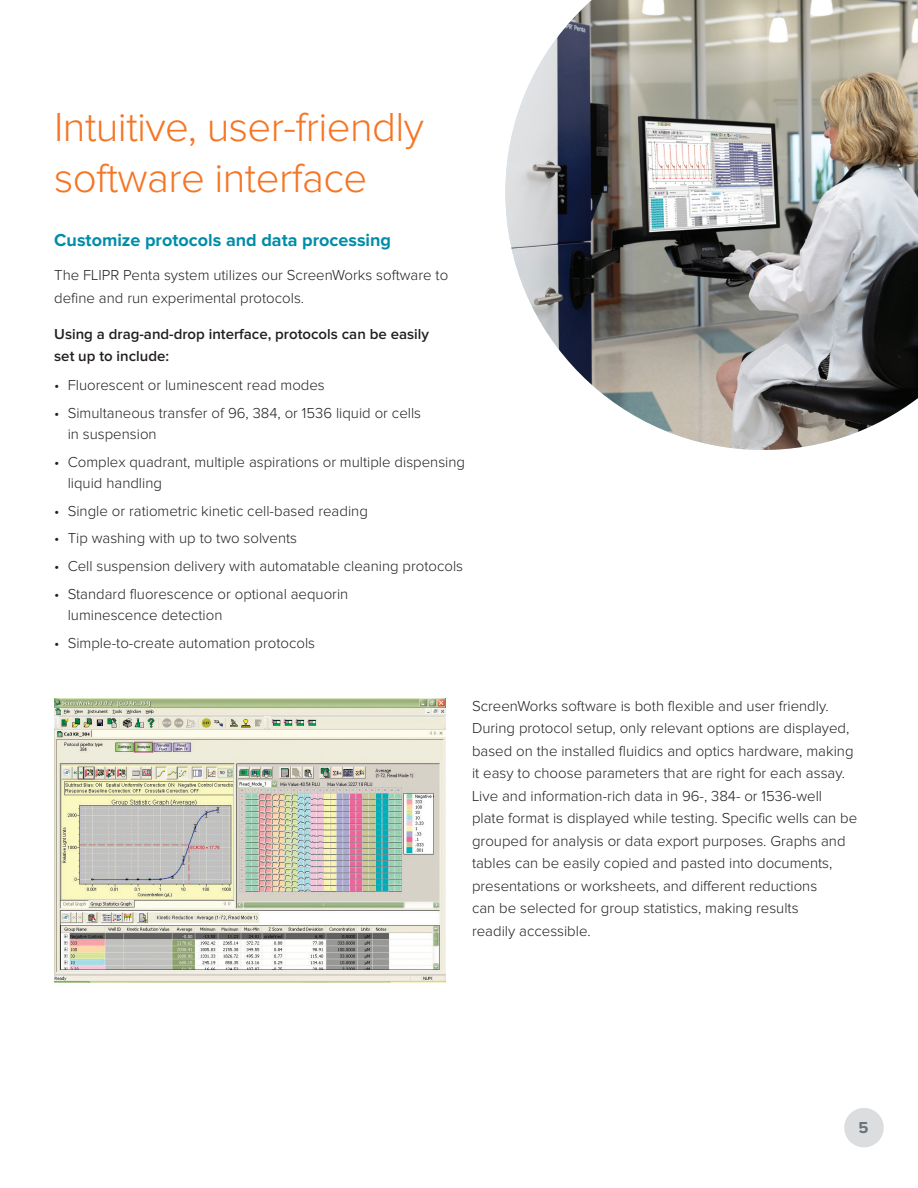
<style>
.page{position:relative;width:918px;height:1188px;background:#fff}
.page>*{position:absolute;margin:0;border:0;box-sizing:border-box;transform-origin:0 0}
.t1{font:300 42px/50.4px "Proxima Nova";letter-spacing:-.015em;color:#f57523}
.t2{font:700 18px "Proxima Nova";color:#008da8}
.t3{font:700 16.5px "Proxima Nova";color:#6a747b}
.t4{font:300 15px/22.5px "Proxima Nova";color:#231f20}
.t5{font:600 15px/22.5px "Proxima Nova";color:#231f20}
</style>
<div class="page">
<svg style="left:844px;top:1108px;width:40px;height:40px"></svg>
<img style="left:505px;top:0;width:413px;height:450px">
<img style="left:54px;top:699px;width:392px;height:283px">
<p class="t1" style="left:54px;top:102px;width:371px">Intuitive, user-friendly software interface</p>
<p class="t2" style="left:54px;top:229px;width:338px">Customize protocols and data processing</p>
<p class="t4" style="left:54px;top:264px;width:396px">The FLIPR Penta system utilizes our ScreenWorks software to define and run experimental protocols.</p>
<p class="t5" style="left:54px;top:322px;width:376px">Using a drag-and-drop interface, protocols can be easily set up to include:</p>
<p class="t4" style="left:54px;top:374px;width:272px">• Fluorescent or luminescent read modes</p>
<p class="t4" style="left:68px;top:402px;width:355px;line-height:21px;text-indent:-14px">• Simultaneous transfer of 96, 384, or 1536 liquid or cells in suspension</p>
<p class="t4" style="left:68px;top:451px;width:399px;line-height:21px;text-indent:-14px">• Complex quadrant, multiple aspirations or multiple dispensing liquid handling</p>
<p class="t4" style="left:54px;top:499px;width:315px">• Single or ratiometric kinetic cell-based reading</p>
<p class="t4" style="left:54px;top:527px;width:244px">• Tip washing with up to two solvents</p>
<p class="t4" style="left:54px;top:555px;width:410px">• Cell suspension delivery with automatable cleaning protocols</p>
<p class="t4" style="left:68px;top:583px;width:282px;line-height:21px;text-indent:-14px">• Standard fluorescence or optional aequorin luminescence detection</p>
<p class="t4" style="left:54px;top:631px;width:262px">• Simple-to-create automation protocols</p>
<p class="t4" style="left:472px;top:694px;width:387px">ScreenWorks software is both flexible and user friendly.<br>During protocol setup, only relevant options are displayed, based on the installed fluidics and optics hardware, making it easy to choose parameters that are right for each assay.<br>Live and information-rich data in 96-, 384- or 1536-well plate format is displayed while testing. Specific wells can be grouped for analysis or data export purposes. Graphs and tables can be easily copied and pasted into documents, presentations or worksheets, and different reductions<br>can be selected for group statistics, making results<br>readily accessible.</p>
<p class="t3" style="left:859px;top:1119px;width:12px">5</p>
</div>
